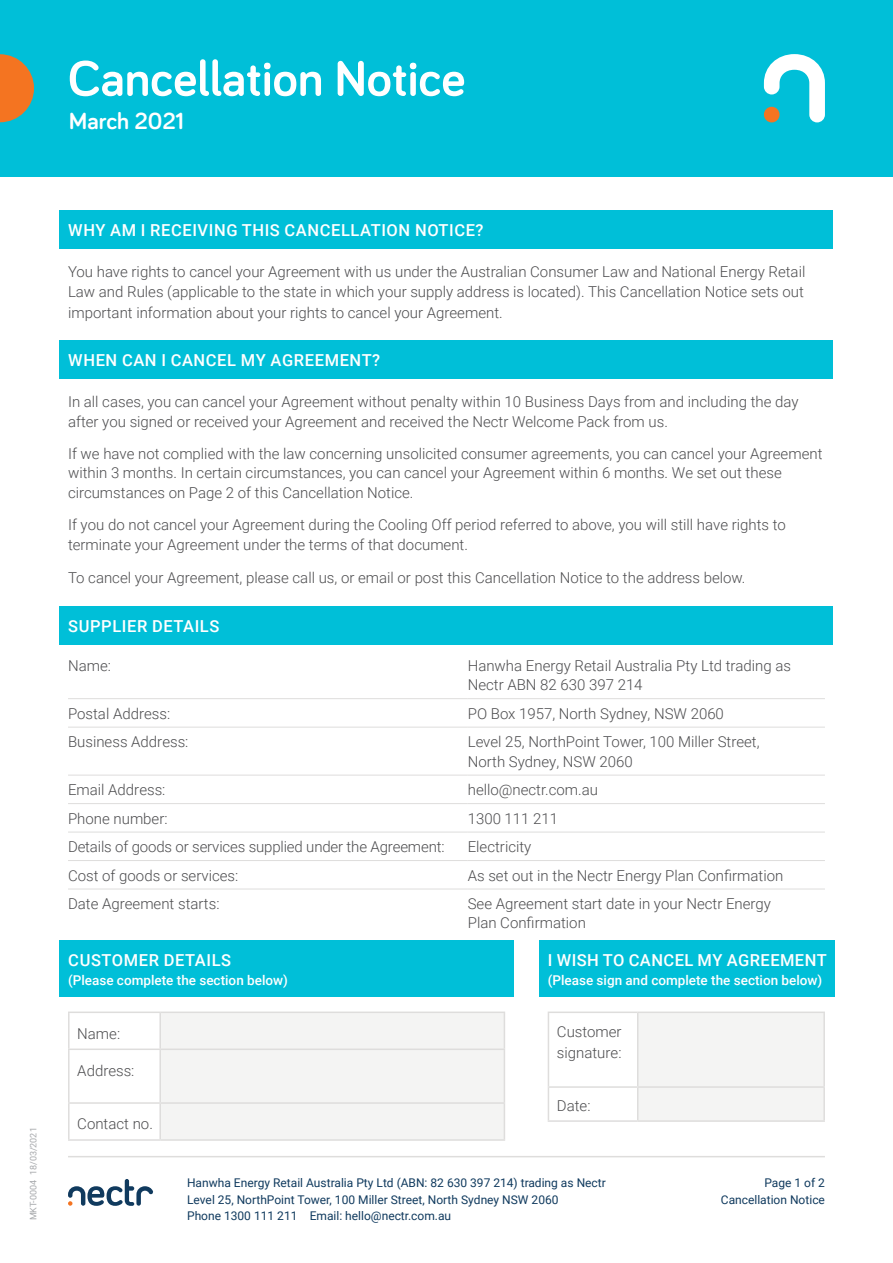
<style>
.page{position:relative;width:893px;height:1263px;background:#fff}
.page>*{position:absolute;margin:0;border:0;box-sizing:border-box;transform-origin:0 0}
.t1{font:700 51px "Bariol";color:#fff}
.t2{font:700 24px "Bariol";color:#fff}
.t3{font:500 16.5px "Roboto";letter-spacing:.035em;color:#fff}
.t4{font:300 15px/19.5px "Roboto";color:#4d4d4f}
.t5{font:500 13.5px "Roboto";color:#fff}
.t6{font:12px/16.5px "Roboto";color:#103a5e}
.t7{font:9px "Roboto";color:#a7a9ac}
</style>
<div class="page">
<hr style="left:68px;top:1156px;width:757px;height:1px;background:#dedddc">
<svg style="left:68px;top:1179px;width:85px;height:27px"></svg>
<div style="left:60px;top:211px;width:773px;height:38px;background:#00bfd8"></div>
<div style="left:60px;top:340px;width:773px;height:39px;background:#00bfd8"></div>
<div style="left:60px;top:606px;width:773px;height:39px;background:#00bfd8"></div>
<hr style="left:68px;top:698px;width:400px;height:1px;background:#dedddc">
<hr style="left:468px;top:698px;width:357px;height:1px;background:#dedddc">
<hr style="left:68px;top:727px;width:400px;height:1px;background:#dedddc">
<hr style="left:468px;top:727px;width:357px;height:1px;background:#dedddc">
<hr style="left:68px;top:775px;width:400px;height:1px;background:#dedddc">
<hr style="left:468px;top:775px;width:357px;height:1px;background:#dedddc">
<hr style="left:68px;top:803px;width:400px;height:1px;background:#dedddc">
<hr style="left:468px;top:803px;width:357px;height:1px;background:#dedddc">
<hr style="left:68px;top:832px;width:400px;height:1px;background:#dedddc">
<hr style="left:468px;top:832px;width:357px;height:1px;background:#dedddc">
<hr style="left:68px;top:860px;width:400px;height:1px;background:#dedddc">
<hr style="left:468px;top:860px;width:357px;height:1px;background:#dedddc">
<hr style="left:68px;top:889px;width:400px;height:1px;background:#dedddc">
<hr style="left:468px;top:889px;width:357px;height:1px;background:#dedddc">
<div style="left:0;top:0;width:893px;height:177px;background:#00bfd8"></div>
<svg style="left:0;top:54px;width:34px;height:68px"></svg>
<svg style="left:764px;top:54px;width:61px;height:68px"></svg>
<div style="left:764px;top:107px;width:15px;height:15px;background:#f47421;border-radius:50%"></div>
<div style="left:161px;top:1013px;width:343px;height:126px;background:#f4f4f3"></div>
<hr style="left:68px;top:1011px;width:92px;height:2px;background:#dedddc">
<hr style="left:68px;top:1013px;width:2px;height:35px;background:#dedddc">
<hr style="left:160px;top:1011px;width:345px;height:2px;background:#dedddc">
<hr style="left:159px;top:1013px;width:2px;height:35px;background:#dedddc">
<hr style="left:504px;top:1013px;width:1px;height:35px;background:#dedddc">
<hr style="left:68px;top:1048px;width:92px;height:2px;background:#dedddc">
<hr style="left:68px;top:1050px;width:2px;height:52px;background:#dedddc">
<hr style="left:160px;top:1048px;width:345px;height:2px;background:#dedddc">
<hr style="left:159px;top:1050px;width:2px;height:52px;background:#dedddc">
<hr style="left:504px;top:1050px;width:1px;height:52px;background:#dedddc">
<hr style="left:68px;top:1102px;width:92px;height:2px;background:#dedddc">
<hr style="left:68px;top:1104px;width:2px;height:35px;background:#dedddc">
<hr style="left:160px;top:1102px;width:345px;height:2px;background:#dedddc">
<hr style="left:159px;top:1104px;width:2px;height:35px;background:#dedddc">
<hr style="left:504px;top:1104px;width:1px;height:35px;background:#dedddc">
<hr style="left:68px;top:1139px;width:92px;height:2px;background:#dedddc">
<hr style="left:160px;top:1139px;width:345px;height:2px;background:#dedddc">
<div style="left:638px;top:1013px;width:185px;height:107px;background:#f4f4f3"></div>
<hr style="left:548px;top:1011px;width:90px;height:2px;background:#dedddc">
<hr style="left:548px;top:1013px;width:1px;height:73px;background:#dedddc">
<hr style="left:638px;top:1011px;width:187px;height:2px;background:#dedddc">
<hr style="left:637px;top:1013px;width:1px;height:73px;background:#dedddc">
<hr style="left:823px;top:1013px;width:2px;height:73px;background:#dedddc">
<hr style="left:548px;top:1086px;width:90px;height:2px;background:#dedddc">
<hr style="left:548px;top:1088px;width:1px;height:32px;background:#dedddc">
<hr style="left:638px;top:1086px;width:187px;height:2px;background:#dedddc">
<hr style="left:637px;top:1088px;width:1px;height:32px;background:#dedddc">
<hr style="left:823px;top:1088px;width:2px;height:32px;background:#dedddc">
<hr style="left:548px;top:1120px;width:90px;height:2px;background:#dedddc">
<hr style="left:638px;top:1120px;width:187px;height:2px;background:#dedddc">
<div style="left:60px;top:940px;width:454px;height:57px;background:#00bfd8"></div>
<div style="left:539px;top:940px;width:296px;height:57px;background:#00bfd8"></div>
<h1 class="t1" style="left:68px;top:44px;width:399px">Cancellation Notice</h1>
<h1 class="t1" style="left:68px;top:56px;width:93px">Title</h1>
<h2 class="t2" style="left:69px;top:105px;width:116px">March 2021</h2>
<p class="t7" style="left:27px;top:1220px;width:95px;rotate:-90deg">MKT-0004 18/03/2021</p>
<p class="t3" style="left:68px;top:219px;width:417px">WHY AM I RECEIVING THIS CANCELLATION NOTICE?</p>
<p class="t4" style="left:68px;top:261px;width:739px">You have rights to cancel your Agreement with us under the Australian Consumer Law and National Energy Retail<br>Law and Rules (applicable to the state in which your supply address is located). This Cancellation Notice sets out</p>
<p class="t4" style="left:68px;top:302px;width:436px">important information about your rights to cancel your Agreement.</p>
<p class="t3" style="left:68px;top:349px;width:313px">WHEN CAN I CANCEL MY AGREEMENT?</p>
<p class="t4" style="left:68px;top:391px;width:732px">In all cases, you can cancel your Agreement without penalty within 10 Business Days from and including the day after you signed or received your Agreement and received the Nectr Welcome Pack from us.</p>
<p class="t4" style="left:68px;top:443px;width:756px">If we have not complied with the law concerning unsolicited consumer agreements, you can cancel your Agreement within 3 months. In certain circumstances, you can cancel your Agreement within 6 months. We set out these circumstances on Page 2 of this Cancellation Notice.</p>
<p class="t4" style="left:68px;top:514px;width:719px">If you do not cancel your Agreement during the Cooling Off period referred to above, you will still have rights to terminate your Agreement under the terms of that document.</p>
<p class="t4" style="left:68px;top:568px;width:679px">To cancel your Agreement, please call us, or email or post this Cancellation Notice to the address below.</p>
<p class="t3" style="left:68px;top:614px;width:153px">SUPPLIER DETAILS</p>
<p class="t4" style="left:68px;top:655px;width:44px">Name:</p>
<p class="t4" style="left:468px;top:655px;width:325px">Hanwha Energy Retail Australia Pty Ltd trading as<br>Nectr ABN 82 630 397 214</p>
<p class="t4" style="left:68px;top:703px;width:104px">Postal Address:</p>
<p class="t4" style="left:468px;top:703px;width:258px">PO Box 1957, North Sydney, NSW 2060</p>
<p class="t4" style="left:68px;top:731px;width:122px">Business Address:</p>
<p class="t4" style="left:468px;top:731px;width:293px">Level 25, NorthPoint Tower, 100 Miller Street,<br>North Sydney, NSW 2060</p>
<p class="t4" style="left:68px;top:779px;width:99px">Email Address:</p>
<p class="t4" style="left:468px;top:779px;width:132px">hello@nectr.com.au</p>
<p class="t4" style="left:68px;top:808px;width:101px">Phone number:</p>
<p class="t4" style="left:468px;top:808px;width:92px">1300 111 211</p>
<p class="t4" style="left:68px;top:836px;width:378px">Details of goods or services supplied under the Agreement:</p>
<p class="t4" style="left:468px;top:836px;width:65px">Electricity</p>
<p class="t4" style="left:68px;top:865px;width:172px">Cost of goods or services:</p>
<p class="t4" style="left:468px;top:865px;width:317px">As set out in the Nectr Energy Plan Confirmation</p>
<p class="t4" style="left:68px;top:893px;width:153px">Date Agreement starts:</p>
<p class="t4" style="left:468px;top:893px;width:305px">See Agreement start date in your Nectr Energy<br>Plan Confirmation</p>
<p class="t3" style="left:68px;top:948px;width:164px">CUSTOMER DETAILS</p>
<p class="t5" style="left:68px;top:970px;width:221px">(Please complete the section below)</p>
<p class="t4" style="left:77px;top:1023px;width:44px">Name:</p>
<p class="t4" style="left:77px;top:1060px;width:59px">Address:</p>
<p class="t4" style="left:77px;top:1114px;width:77px">Contact no.</p>
<p class="t3" style="left:548px;top:948px;width:280px">I WISH TO CANCEL MY AGREEMENT</p>
<p class="t5" style="left:548px;top:970px;width:276px">(Please sign and complete the section below)</p>
<p class="t4" style="left:557px;top:1020px;width:66px;line-height:21px">Customer signature:</p>
<p class="t4" style="left:557px;top:1096px;width:35px">Date:</p>
<p class="t6" style="left:187px;top:1174px;width:420px">Hanwha Energy Retail Australia Pty Ltd (ABN: 82 630 397 214) trading as Nectr<br>Level 25, NorthPoint Tower, 100 Miller Street, North Sydney NSW 2060<br>Phone 1300 111 211 Email: hello@nectr.com.au</p>
<p class="t6" style="left:721px;top:1174px;width:106px;text-align:right">Page 1 of 2<br>Cancellation Notice</p>
</div>
